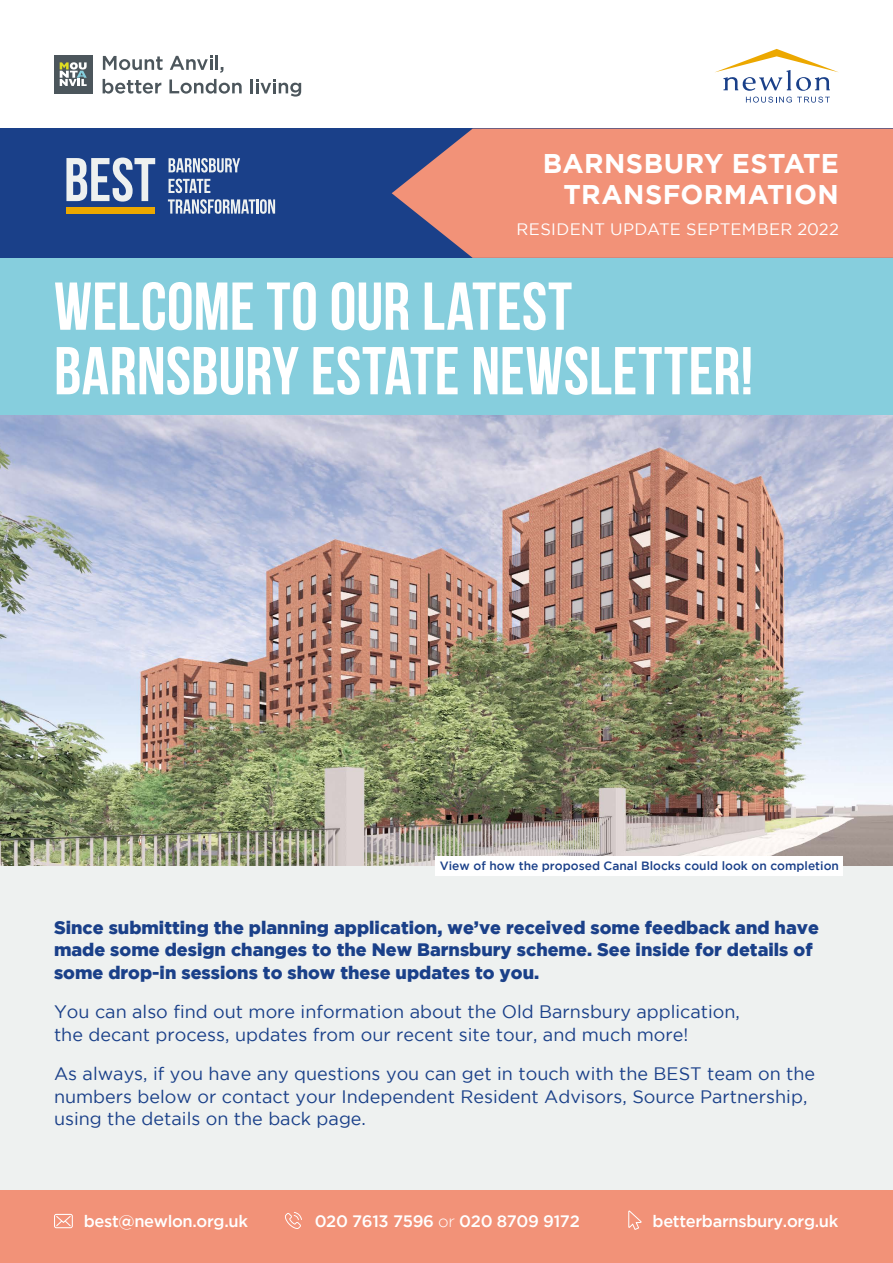
<style>
.page{position:relative;width:893px;height:1263px;background:#fff}
.page>*{position:absolute;margin:0;border:0;box-sizing:border-box;transform-origin:0 0}
.t1{font:700 67.5px/64.5px "Bebas Neue";letter-spacing:.005em;color:#fff}
.t2{font:700 27px/30.9px "Gotham";letter-spacing:.015em;color:#fff;text-align:right}
.t3{font:18px/22.5px "Gotham";color:#1a4089}
.t4{font:900 18px/22.5px "Gotham";color:#1a4089}
.t5{font:500 16.5px "Gotham";letter-spacing:-.02em;color:#fff}
.t6{font:16.5px "Gotham";letter-spacing:.015em;color:#fff}
.t7{font:500 12px "Gotham";color:#1a4089}
.s1{font-weight:300}
</style>
<div class="page">
<div style="left:0;top:326px;width:893px;height:937px;background:#eef1f0"></div>
<div style="left:0;top:129px;width:893px;height:129px;background:#1a4089"></div>
<svg style="left:392px;top:129px;width:501px;height:129px;background:#e08b79"></svg>
<svg style="left:66px;top:157px;width:210px;height:57px"></svg>
<div style="left:66px;top:207px;width:89px;height:7px;background:#eca800"></div>
<svg style="left:103px;top:56px;width:60px;height:14px"></svg>
<svg style="left:170px;top:55px;width:42px;height:15px"></svg>
<hr style="left:215px;top:55px;width:3px;height:15px;background:#4c565c">
<svg style="left:220px;top:67px;width:3px;height:6px"></svg>
<svg style="left:103px;top:79px;width:58px;height:15px"></svg>
<svg style="left:169px;top:79px;width:73px;height:15px"></svg>
<hr style="left:250px;top:79px;width:3px;height:14px;background:#4c565c">
<svg style="left:256px;top:79px;width:45px;height:18px"></svg>
<div style="left:54px;top:55px;width:38px;height:38px;background:#4c565c"></div>
<svg style="left:60px;top:62px;width:27px;height:24px"></svg>
<svg style="left:715px;top:49px;width:124px;height:42px"></svg>
<svg style="left:746px;top:97px;width:84px;height:6px"></svg>
<div style="left:0;top:258px;width:893px;height:157px;background:#86cedd"></div>
<div style="left:0;top:1191px;width:893px;height:72px;background:#f29278"></div>
<img style="left:0;top:415px;width:893px;height:450px">
<svg style="left:54px;top:1214px;width:19px;height:14px"></svg>
<svg style="left:285px;top:1212px;width:17px;height:17px"></svg>
<svg style="left:628px;top:1210px;width:14px;height:20px"></svg>
<div style="left:436px;top:857px;width:407px;height:19px;background:#fff"></div>
<h2 class="t2" style="left:543px;top:147px;width:297px">BARNSBURY ESTATE<br>TRANSFORMATION</h2>
<p class="t6" style="left:517px;top:220px;width:324px">RESIDENT UPDATE SEPTEMBER 2022</p>
<h1 class="t1" style="left:54px;top:273px;width:701px">WELCOME TO OUR LATEST<br>BARNSBURY ESTATE NEWSLETTER!</h1>
<p class="t7" style="left:440px;top:859px;width:401px">View of how the proposed Canal Blocks could look on completion</p>
<p class="t4" style="left:54px;top:916px;width:766px">Since submitting the planning application, we’ve received some feedback and have made some design changes to the New Barnsbury scheme. See inside for details of some drop-in sessions to show these updates to you.</p>
<p class="t3" style="left:54px;top:1000px;width:687px">You can also find out more information about the Old Barnsbury application, the decant process, updates from our recent site tour, and much more!</p>
<p class="t3" style="left:54px;top:1062px;width:763px">As always, if you have any questions you can get in touch with the BEST team on the numbers below or contact your Independent Resident Advisors, Source Partnership, using the details on the back page.</p>
<p class="t5" style="left:84px;top:1211px;width:166px">best@newlon.org.uk</p>
<p class="t5" style="left:315px;top:1211px;width:267px">020 7613 7596 <span class="s1">or</span> 020 8709 9172</p>
<p class="t5" style="left:653px;top:1211px;width:187px">betterbarnsbury.org.uk</p>
</div>
